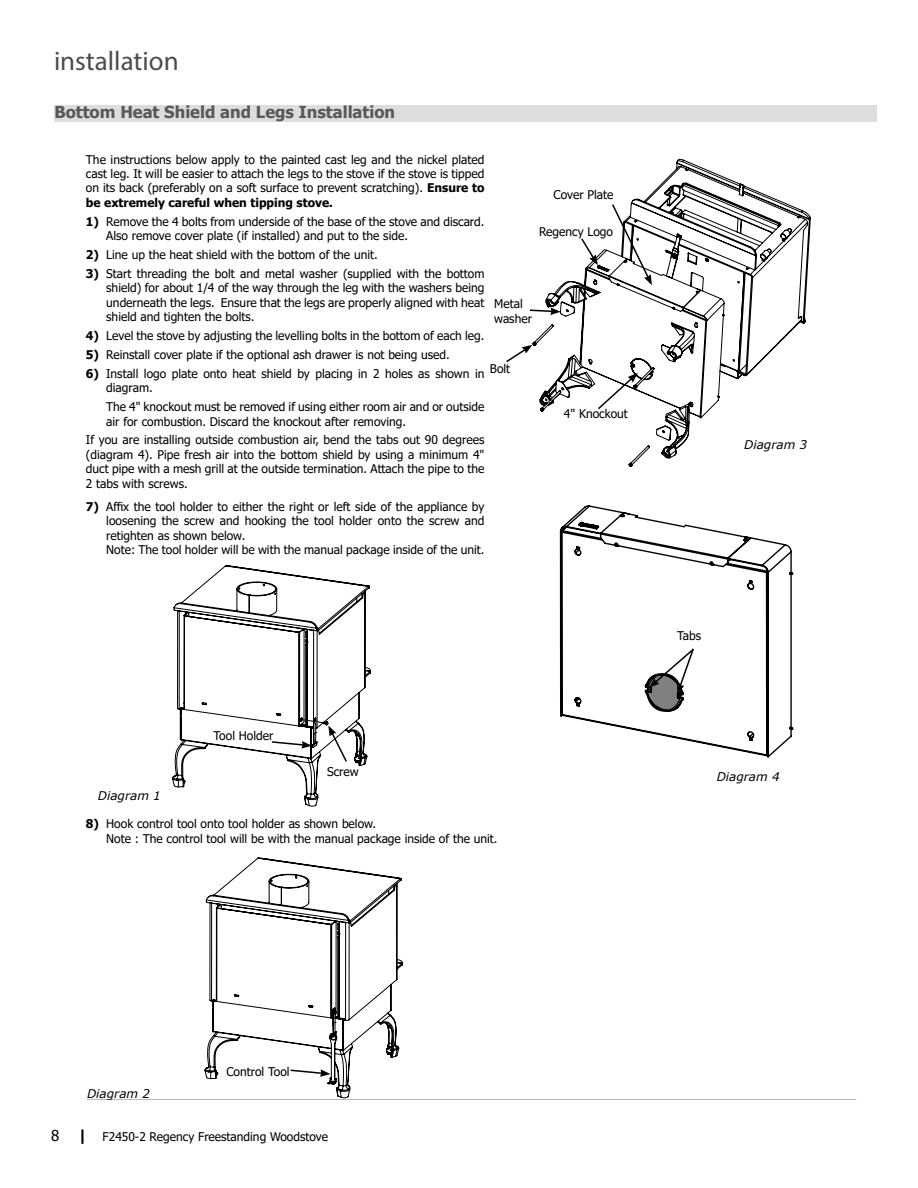
<style>
.page{position:relative;width:918px;height:1188px;background:#fff}
.page>*{position:absolute;margin:0;border:0;box-sizing:border-box;transform-origin:0 0}
.t1{font:27px "Myriad Pro";color:#4d4d4f}
.t2{font:700 16.5px "Tahoma";color:#58595b}
.t3{font:12px/14.4px "Tahoma";color:#000}
.t4{font:italic 12px "Verdana";color:#000}
.s1{font-weight:700}
.s2{font-size:15px}
.s3{font-weight:700;font-size:15px}
</style>
<div class="page">
<div style="left:54px;top:105px;width:823px;height:16px;background:#dcddde"></div>
<hr style="left:87px;top:1099px;width:769px;height:1px;background:#a7a9ac">
<svg style="left:172px;top:565px;width:199px;height:242px"></svg>
<svg style="left:270px;top:719px;width:78px;height:44px"></svg>
<svg style="left:204px;top:857px;width:199px;height:241px"></svg>
<svg style="left:289px;top:1069px;width:42px;height:8px"></svg>
<svg style="left:559px;top:505px;width:235px;height:253px"></svg>
<svg style="left:649px;top:647px;width:47px;height:47px"></svg>
<svg style="left:532px;top:158px;width:279px;height:309px"></svg>
<svg style="left:580px;top:237px;width:18px;height:28px"></svg>
<svg style="left:530px;top:307px;width:31px;height:8px"></svg>
<svg style="left:506px;top:345px;width:26px;height:18px"></svg>
<svg style="left:596px;top:373px;width:42px;height:38px"></svg>
<svg style="left:611px;top:203px;width:41px;height:82px"></svg>
<h1 class="t1" style="left:54px;top:44px;width:126px">installation</h1>
<h2 class="t2" style="left:54px;top:100px;width:342px">Bottom Heat Shield and Legs Installation</h2>
<p class="t3" style="left:86px;top:153px;width:400px;text-align:justify">The instructions below apply to the painted cast leg and the nickel plated cast leg. It will be easier to attach the legs to the stove if the stove is tipped on its back (preferably on a soft surface to prevent scratching). <span class="s1">Ensure to be extremely careful when tipping stove.</span></p>
<p class="t3" style="left:106px;top:215px;width:380px;text-indent:-20px"><span class="s1">1)</span> Remove the 4 bolts from underside of the base of the stove and discard.<br>Also remove cover plate (if installed) and put to the side.</p>
<p class="t3" style="left:86px;top:248px;width:293px"><span class="s1">2)</span> Line up the heat shield with the bottom of the unit.</p>
<p class="t3" style="left:106px;top:267px;width:380px;text-align:justify;text-indent:-20px"><span class="s1">3)</span> Start threading the bolt and metal washer (supplied with the bottom shield) for about 1/4 of the way through the leg with the washers being underneath the legs. Ensure that the legs are properly aligned with heat shield and tighten the bolts.</p>
<p class="t3" style="left:86px;top:329px;width:400px"><span class="s1">4)</span> Level the stove by adjusting the levelling bolts in the bottom of each leg.</p>
<p class="t3" style="left:86px;top:348px;width:365px"><span class="s1">5)</span> Reinstall cover plate if the optional ash drawer is not being used.</p>
<p class="t3" style="left:106px;top:367px;width:380px;text-indent:-20px"><span class="s1">6)</span> Install logo plate onto heat shield by placing in 2 holes as shown in diagram.</p>
<p class="t3" style="left:106px;top:400px;width:380px">The 4" knockout must be removed if using either room air and or outside air for combustion. Discard the knockout after removing.</p>
<p class="t3" style="left:86px;top:434px;width:400px;text-align:justify">If you are installing outside combustion air, bend the tabs out 90 degrees (diagram 4). Pipe fresh air into the bottom shield by using a minimum 4" duct pipe with a mesh grill at the outside termination. Attach the pipe to the 2 tabs with screws.</p>
<p class="t3" style="left:106px;top:500px;width:380px;text-indent:-20px"><span class="s1">7)</span> Affix the tool holder to either the right or left side of the appliance by loosening the screw and hooking the tool holder onto the screw and retighten as shown below.<br>Note: The tool holder will be with the manual package inside of the unit.</p>
<p class="t3" style="left:554px;top:188px;width:61px">Cover Plate</p>
<p class="t3" style="left:539px;top:225px;width:76px">Regency Logo</p>
<p class="t3" style="left:494px;top:297px;width:39px">Metal washer</p>
<p class="t3" style="left:490px;top:362px;width:22px">Bolt</p>
<p class="t3" style="left:564px;top:408px;width:66px">4" Knockout</p>
<p class="t4" style="left:98px;top:787px;width:65px">Diagram 1</p>
<p class="t3" style="left:214px;top:729px;width:61px">Tool Holder</p>
<p class="t3" style="left:327px;top:765px;width:33px">Screw</p>
<p class="t3" style="left:106px;top:817px;width:393px;text-indent:-20px"><span class="s1">8)</span> Hook control tool onto tool holder as shown below.<br>Note : The control tool will be with the manual package inside of the unit.</p>
<p class="t4" style="left:744px;top:436px;width:65px">Diagram 3</p>
<p class="t3" style="left:677px;top:630px;width:25px">Tabs</p>
<p class="t4" style="left:717px;top:769px;width:65px">Diagram 4</p>
<p class="t4" style="left:87px;top:1086px;width:65px">Diagram 2</p>
<p class="t3" style="left:226px;top:1065px;width:65px">Control Tool</p>
<p class="t3" style="left:51px;top:1131px;width:278px"><span class="s2">8</span> <span class="s3">|</span> F2450-2 Regency Freestanding Woodstove</p>
</div>
